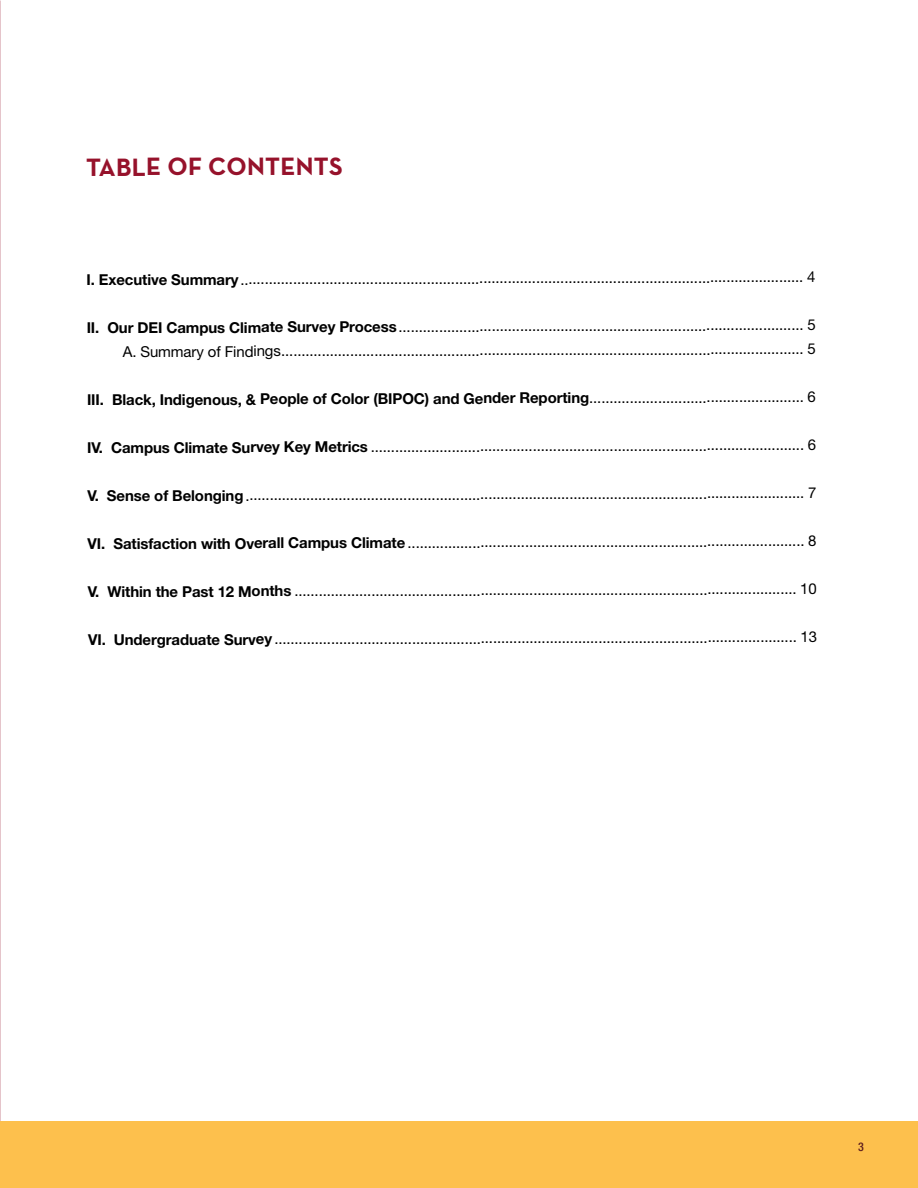
<style>
.page{position:relative;width:918px;height:1188px;background:#fff}
.page>*{position:absolute;margin:0;border:0;box-sizing:border-box;transform-origin:0 0}
.TOC_Heading{font:700 25.5px "Neutraface Text";color:#96122b}
.TOC_Text{font:15px "Helvetica Neue LT Std";letter-spacing:-.015em;color:#000}
.TOC_Text-2{font:700 15px "Helvetica Neue LT Std";letter-spacing:-.015em;color:#000}
.t1{font:500 condensed 12px "Helvetica Neue LT Std";color:#5b1b1d}
.s1{font-weight:700}
.s2{font-weight:400}
</style>
<div class="page">
<div style="left:0;top:1121px;width:918px;height:67px;background:#fdc04d"></div>
<p class="TOC_Heading" style="left:86px;top:150px;width:258px">TABLE OF CONTENTS</p>
<p class="TOC_Text" style="left:86px;top:269px;width:731px"><span class="s1">I. Executive Summary</span>........................................................................................................................................... 4</p>
<p class="TOC_Text" style="left:87px;top:317px;width:731px"><span class="s1">II. Our DEI Campus Climate Survey Process</span>.................................................................................................... 5</p>
<p class="TOC_Text" style="left:123px;top:341px;width:695px">A. Summary of Findings................................................................................................................................. 5</p>
<p class="TOC_Text-2" style="left:87px;top:390px;width:731px">III. Black, Indigenous, &amp; People of Color (BIPOC) and Gender Reporting<span class="s2">..................................................... 6</span></p>
<p class="TOC_Text" style="left:87px;top:437px;width:731px"><span class="s1">IV. Campus Climate Survey Key Metrics</span> ........................................................................................................... 6</p>
<p class="TOC_Text" style="left:87px;top:485px;width:731px"><span class="s1">V. Sense of Belonging</span>.......................................................................................................................................... 7</p>
<p class="TOC_Text" style="left:88px;top:533px;width:731px"><span class="s1">VI. Satisfaction with Overall Campus Climate</span> .................................................................................................. 8</p>
<p class="TOC_Text" style="left:88px;top:581px;width:731px"><span class="s1">V. Within the Past 12 Months</span> ............................................................................................................................ 10</p>
<p class="TOC_Text" style="left:88px;top:629px;width:731px"><span class="s1">VI. Undergraduate Survey</span> ................................................................................................................................. 13</p>
<p class="t1" style="left:858px;top:1139px;width:7px">3</p>
</div>
